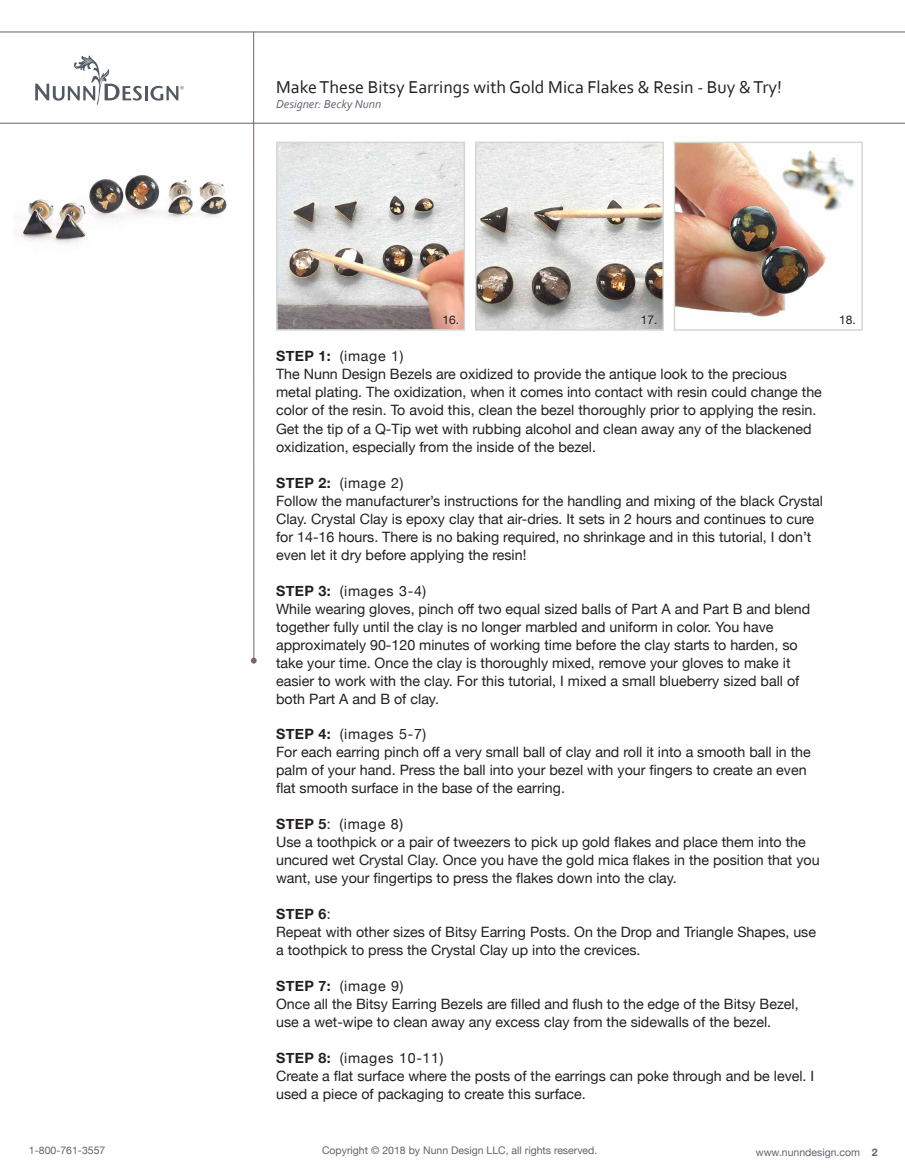
<style>
.page{position:relative;width:905px;height:1175px;background:#fff}
.page>*{position:absolute;margin:0;border:0;box-sizing:border-box;transform-origin:0 0}
.t1{font:18px "Corbel";color:#231f20}
.t2{font:14.25px/18px "Helvetica Neue";color:#231f20}
.t3{font:italic 12px "Corbel";color:#5f656d}
.t4{font:12px "Helvetica Neue";color:#231f20}
.t5{font:10.5px "Helvetica Neue";color:#5f656d}
.s1{font-weight:700}
</style>
<div class="page">
<hr style="left:0;top:32px;width:904px;height:1px;background:#5f656d">
<hr style="left:0;top:123px;width:904px;height:1px;background:#5f656d">
<hr style="left:253px;top:32px;width:1px;height:631px;background:#7b6368">
<svg style="left:251px;top:657px;width:6px;height:6px"></svg>
<img style="left:279px;top:145px;width:183px;height:183px">
<div style="left:276px;top:142px;width:189px;height:189px;border:2px solid #d4d8d3"></div>
<img style="left:478px;top:145px;width:183px;height:183px">
<div style="left:475px;top:142px;width:189px;height:189px;border:2px solid #d4d8d3"></div>
<img style="left:676px;top:145px;width:179px;height:173px">
<div style="left:673px;top:142px;width:189px;height:189px;border:2px solid #d4d8d3"></div>
<svg style="left:35px;top:55px;width:107px;height:50px"></svg>
<hr style="left:145px;top:86px;width:3px;height:14px;background:#525960">
<svg style="left:150px;top:86px;width:34px;height:15px"></svg>
<img style="left:19px;top:175px;width:208px;height:69px">
<p class="t1" style="left:276px;top:76px;width:507px">Make These Bitsy Earrings with Gold Mica Flakes &amp; Resin - Buy &amp; Try!</p>
<p class="t3" style="left:276px;top:97px;width:107px">Designer: Becky Nunn</p>
<p class="t4" style="left:442px;top:311px;width:18px">16.</p>
<p class="t4" style="left:640px;top:311px;width:18px">17.</p>
<p class="t4" style="left:839px;top:311px;width:18px">18.</p>
<p class="t2" style="left:276px;top:348px;width:547px"><span class="s1">STEP 1:</span> (image 1)<br>The Nunn Design Bezels are oxidized to provide the antique look to the precious metal plating. The oxidization, when it comes into contact with resin could change the color of the resin. To avoid this, clean the bezel thoroughly prior to applying the resin.<br>Get the tip of a Q-Tip wet with rubbing alcohol and clean away any of the blackened oxidization, especially from the inside of the bezel.</p>
<p class="t2" style="left:276px;top:474px;width:548px"><span class="s1">STEP 2:</span> (image 2)<br>Follow the manufacturer’s instructions for the handling and mixing of the black Crystal Clay. Crystal Clay is epoxy clay that air-dries. It sets in 2 hours and continues to cure for 14-16 hours. There is no baking required, no shrinkage and in this tutorial, I don’t even let it dry before applying the resin!</p>
<p class="t2" style="left:276px;top:582px;width:535px"><span class="s1">STEP 3:</span> (images 3-4)<br>While wearing gloves, pinch off two equal sized balls of Part A and Part B and blend together fully until the clay is no longer marbled and uniform in color. You have approximately 90-120 minutes of working time before the clay starts to harden, so take your time. Once the clay is thoroughly mixed, remove your gloves to make it easier to work with the clay. For this tutorial, I mixed a small blueberry sized ball of both Part A and B of clay.</p>
<p class="t2" style="left:276px;top:725px;width:536px"><span class="s1">STEP 4:</span> (images 5-7)<br>For each earring pinch off a very small ball of clay and roll it into a smooth ball in the palm of your hand. Press the ball into your bezel with your fingers to create an even flat smooth surface in the base of the earring.</p>
<p class="t2" style="left:276px;top:815px;width:545px"><span class="s1">STEP 5</span>: (image 8)<br>Use a toothpick or a pair of tweezers to pick up gold flakes and place them into the uncured wet Crystal Clay. Once you have the gold mica flakes in the position that you want, use your fingertips to press the flakes down into the clay.</p>
<p class="t2" style="left:276px;top:905px;width:541px"><span class="s1">STEP 6</span>:<br>Repeat with other sizes of Bitsy Earring Posts. On the Drop and Triangle Shapes, use a toothpick to press the Crystal Clay up into the crevices.</p>
<p class="t2" style="left:276px;top:977px;width:524px"><span class="s1">STEP 7:</span> (image 9)<br>Once all the Bitsy Earring Bezels are filled and flush to the edge of the Bitsy Bezel, use a wet-wipe to clean away any excess clay from the sidewalls of the bezel.</p>
<p class="t2" style="left:276px;top:1049px;width:539px"><span class="s1">STEP 8:</span> (images 10-11)<br>Create a flat surface where the posts of the earrings can poke through and be level. I used a piece of packaging to create this surface.</p>
<p class="t5" style="left:29px;top:1142px;width:78px">1-800-761-3557</p>
<p class="t5" style="left:322px;top:1142px;width:277px">Copyright © 2018 by Nunn Design LLC, all rights reserved.</p>
<p class="t5" style="left:755px;top:1144px;width:123px">www.nunndesign.com <span class="s1">2</span></p>
</div>
